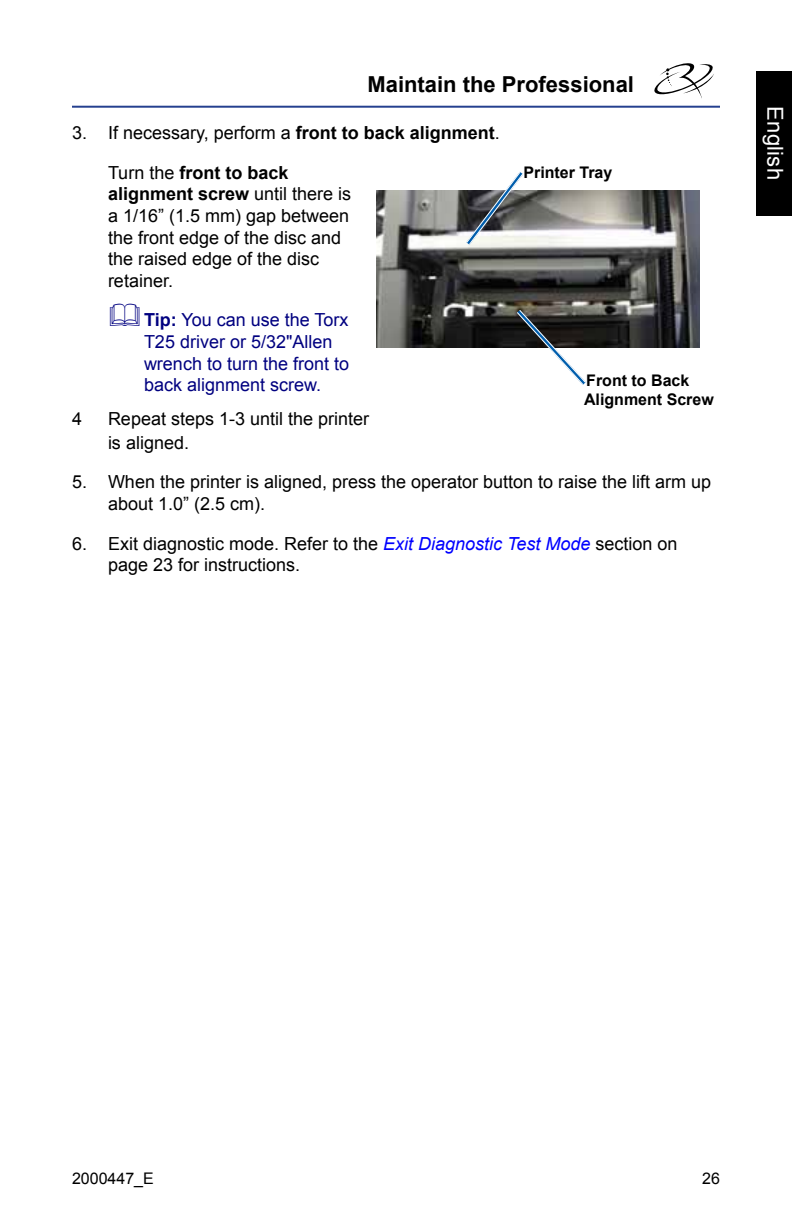
<style>
.page{position:relative;width:792px;height:1224px;background:#fff}
.page>*{position:absolute;margin:0;border:0;box-sizing:border-box;transform-origin:0 0}
.t1{font:700 22px "Arial";color:#000}
.t2{font:22px "Arial";letter-spacing:.01em;color:#fff}
.t3{font:18px/21.6px "Arial";color:#000}
.t4{font:18px/21.6px "Arial";color:#000080}
.t5{font:700 18px/39.6px "Arial";color:#000}
.t6{font:700 16px/19.2px "Arial";color:#000}
.t7{font:16px "Arial";color:#000}
.s1{font-weight:400}
.s2{font-weight:700}
.s3{font-style:italic;color:#00f}
</style>
<div class="page">
<svg style="left:654px;top:63px;width:60px;height:36px"></svg>
<hr style="left:72px;top:106px;width:648px;height:2px;background:#25408f">
<img style="left:376px;top:190px;width:324px;height:158px">
<svg style="left:513px;top:306px;width:77px;height:79px"></svg>
<svg style="left:462px;top:172px;width:65px;height:77px"></svg>
<div style="left:756px;top:71px;width:36px;height:144px;background:#000"></div>
<p class="t1" style="left:368px;top:70px;width:268px">Maintain the Professional</p>
<p class="t5" style="left:108px;top:114px;width:393px;text-indent:-36px"><span class="s1">3. If necessary, perform a</span> front to back alignment<span class="s1">.<br>Turn the</span> front to back</p>
<p class="t3" style="left:108px;top:183px;width:245px"><span class="s2">alignment screw</span> until there is a 1/16” (1.5 mm) gap between the front edge of the disc and the raised edge of the disc retainer.</p>
<p class="t4" style="left:144px;top:309px;width:207px"><span class="s2">Tip:</span> You can use the Torx<br>T25 driver or 5/32"Allen wrench to turn the front to back alignment screw.</p>
<p class="t3" style="left:72px;top:408px;width:12px">4</p>
<p class="t3" style="left:108px;top:407px;width:263px;line-height:24px">Repeat steps 1-3 until the printer is aligned.</p>
<p class="t3" style="left:108px;top:471px;width:605px;text-indent:-36px">5. When the printer is aligned, press the operator button to raise the lift arm up about 1.0” (2.5 cm).</p>
<p class="t3" style="left:108px;top:533px;width:571px;text-indent:-36px">6. Exit diagnostic mode. Refer to the <span class="s3">Exit Diagnostic Test Mode</span> section on page 23 for instructions.</p>
<p class="t6" style="left:523px;top:163px;width:90px">Printer Tray</p>
<p class="t6" style="left:584px;top:371px;width:131px">Front to Back<br>Alignment Screw</p>
<p class="t2" style="left:790px;top:106px;width:75px;rotate:90deg">English</p>
<p class="t7" style="left:72px;top:1168px;width:83px">2000447_E</p>
<p class="t7" style="left:702px;top:1168px;width:19px">26</p>
</div>
